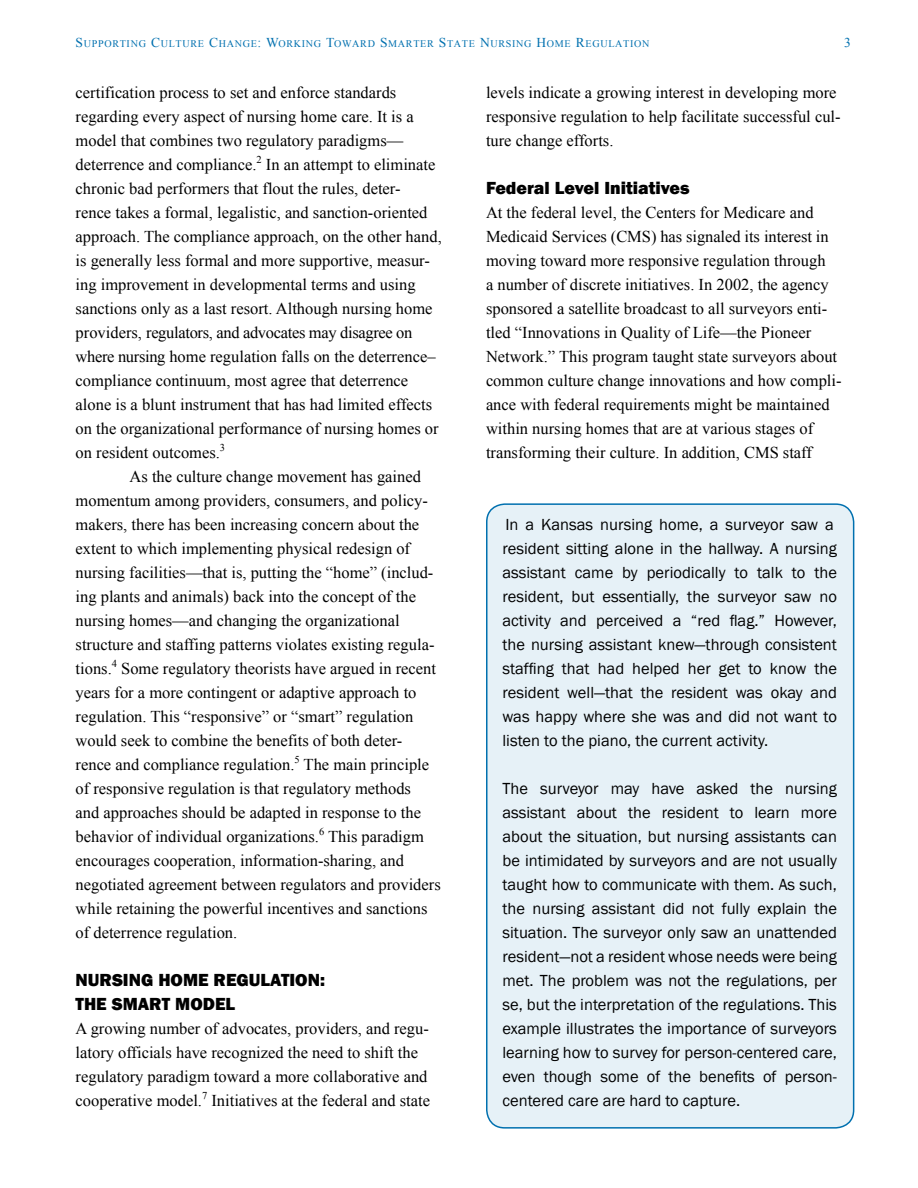
<style>
.page{position:relative;width:918px;height:1188px;background:#fff}
.page>*{position:absolute;margin:0;border:0;box-sizing:border-box;transform-origin:0 0}
.Head_A_-_Franklin{font:800 18px/24px "Franklin Gothic";color:#000}
.Head_B-_Franklin{font:800 18px "Franklin Gothic";color:#000}
.BT_2_-_Times_IB{font:16.5px/24px "Times New Roman";color:#000}
.t1{font:16.5px/24px "Franklin Gothic";color:#000}
.BT_-_Times_IB{font:16.5px/24px "Times New Roman";color:#000}
.t2{font:13.5px "Times New Roman";color:#0070af}
.t3{font:10.2px "Times New Roman";letter-spacing:.065em;color:#0070af}
.s1{font-size:13.5px}
</style>
<div class="page">
<div style="left:487px;top:504px;width:367px;height:624px;background:#e6f1f7;border-radius:18px"></div>
<div style="left:486px;top:503px;width:368px;height:626px;border:2px solid #0070af;border-radius:18px"></div>
<p class="t3" style="left:76px;top:37px;width:575px"><span class="s1">S</span>UPPORTING <span class="s1">C</span>ULTURE <span class="s1">C</span>HANGE<span class="s1">: W</span>ORKING <span class="s1">T</span>OWARD <span class="s1">S</span>MARTER <span class="s1">S</span>TATE <span class="s1">N</span>URSING <span class="s1">H</span>OME <span class="s1">R</span>EGULATION</p>
<p class="t2" style="left:844px;top:34px;width:8px">3</p>
<p class="BT_2_-_Times_IB" style="left:76px;top:80px;width:368px">certification process to set and enforce standards regarding every aspect of nursing home care. It is a model that combines two regulatory paradigms— deterrence and compliance.<sup>2</sup> In an attempt to eliminate chronic bad performers that flout the rules, deter-<br>rence takes a formal, legalistic, and sanction-oriented approach. The compliance approach, on the other hand, is generally less formal and more supportive, measur&shy;ing improvement in developmental terms and using sanctions only as a last resort. Although nursing home providers, regulators, and advocates may disagree on where nursing home regulation falls on the deterrence– compliance continuum, most agree that deterrence alone is a blunt instrument that has had limited effects on the organizational performance of nursing homes or on resident outcomes.<sup>3</sup></p>
<p class="BT_2_-_Times_IB" style="left:76px;top:464px;width:367px;text-indent:54px">As the culture change movement has gained momentum among providers, consumers, and policy&shy;makers, there has been increasing concern about the extent to which implementing physical redesign of nursing facilities—that is, putting the “home” (includ&shy;ing plants and animals) back into the concept of the nursing homes—and changing the organizational structure and staffing patterns violates existing regula&shy;tions.<sup>4</sup> Some regulatory theorists have argued in recent years for a more contingent or adaptive approach to regulation. This “responsive” or “smart” regulation would seek to combine the benefits of both deter&shy;rence and compliance regulation.<sup>5</sup> The main principle of responsive regulation is that regulatory methods<br>and approaches should be adapted in response to the behavior of individual organizations.<sup>6</sup> This paradigm encourages cooperation, information-sharing, and negotiated agreement between regulators and providers while retaining the powerful incentives and sanctions of deterrence regulation.</p>
<p class="Head_A_-_Franklin" style="left:76px;top:968px;width:251px">NURSING HOME REGULATION:<br>THE SMART MODEL</p>
<p class="BT_-_Times_IB" style="left:76px;top:1016px;width:356px">A growing number of advocates, providers, and regu&shy;latory officials have recognized the need to shift the regulatory paradigm toward a more collaborative and cooperative model.<sup>7</sup> Initiatives at the federal and state</p>
<p class="BT_-_Times_IB" style="left:486px;top:80px;width:356px">levels indicate a growing interest in developing more responsive regulation to help facilitate successful cul&shy;ture change efforts.</p>
<p class="Head_B-_Franklin" style="left:486px;top:176px;width:205px">Federal Level Initiatives</p>
<p class="BT_-_Times_IB" style="left:486px;top:200px;width:357px">At the federal level, the Centers for Medicare and Medicaid Services (CMS) has signaled its interest in moving toward more responsive regulation through<br>a number of discrete initiatives. In 2002, the agency sponsored a satellite broadcast to all surveyors enti&shy;tled “Innovations in Quality of Life—the Pioneer Network.” This program taught state surveyors about common culture change innovations and how compli&shy;ance with federal requirements might be maintained within nursing homes that are at various stages of transforming their culture. In addition, CMS staff</p>
<p class="t1" style="left:502px;top:513px;width:336px">In a Kansas nursing home, a surveyor saw a resident sitting alone in the hallway. A nursing assistant came by periodically to talk to the resident, but essentially, the surveyor saw no activity and perceived a “red flag.” However, the nursing assistant knew—through consistent staffing that had helped her get to know the resident well—that the resident was okay and was happy where she was and did not want to listen to the piano, the current activity.</p>
<p class="t1" style="left:502px;top:777px;width:336px;text-align:justify">The surveyor may have asked the nursing assistant about the resident to learn more about the situation, but nursing assistants can be intimidated by surveyors and are not usually taught how to communicate with them. As such, the nursing assistant did not fully explain the situation. The surveyor only saw an unattended resident—not a resident whose needs were being met. The problem was not the regulations, per se, but the interpretation of the regulations. This example illustrates the importance of surveyors learning how to survey for person-centered care, even though some of the benefits of person&shy;centered care are hard to capture.</p>
</div>
